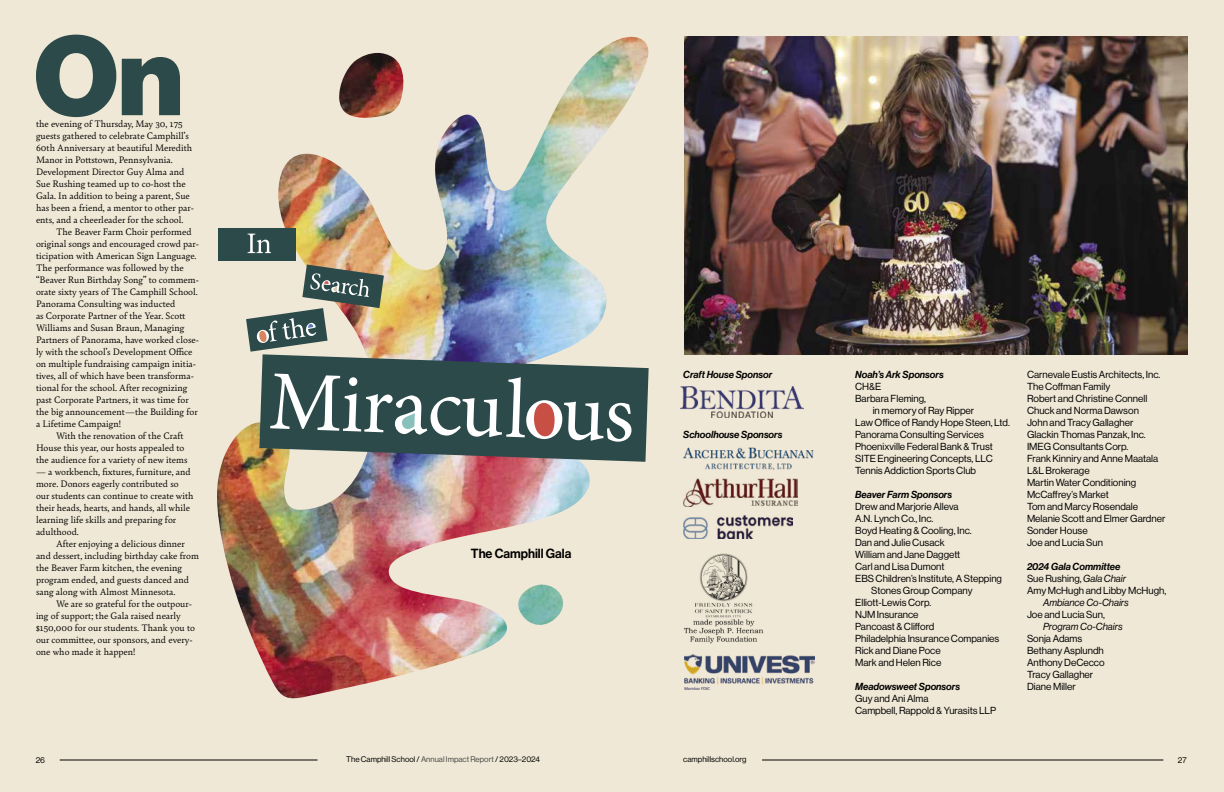
<style>
.page{position:relative;width:1224px;height:792px;background:#f0e8d6}
.page>*{position:absolute;margin:0;border:0;box-sizing:border-box;transform-origin:0 0}
.t1{font:110.7px "N Haas Grotesk DS Pro 95 Blk";color:#2d4a4b}
.t2{font:13px "N Haas Grotesk DS Pro 65 Md";color:#000}
.t3{font:10px/12px "Bely";color:#000}
.t4{font:10px/12px "N Haas Grotesk DS Pro 55 Rg";color:#000}
.t5{font:10px "N Haas Grotesk DS Pro 66 Md It";color:#000}
.t6{font:10px "N Haas Grotesk DS Pro 56 It";color:#000}
.t7{font:8px "N Haas Grotesk DS Pro 55 Rg";color:#000}
.s1{font-family:"N Haas Grotesk DS Pro 56 It"}
.s2{color:#484848}
</style>
<div class="page">
<img style="left:684px;top:478px;width:113px;height:29px">
<img style="left:684px;top:36px;width:504px;height:319px">
<img style="left:684px;top:516px;width:108px;height:22px">
<img style="left:683px;top:553px;width:80px;height:91px">
<img style="left:684px;top:654px;width:131px;height:36px">
<img style="left:680px;top:387px;width:124px;height:30px">
<img style="left:217px;top:37px;width:432px;height:662px">
<div style="left:218px;top:228px;width:78px;height:33px;background:#2d4a4b"></div>
<img style="left:259px;top:354px;width:390px;height:108px">
<svg style="left:270px;top:373px;width:362px;height:69px;background:#5e7272"></svg>
<svg style="left:246px;top:265px;width:138px;height:87px"></svg>
<svg style="left:248px;top:234px;width:23px;height:19px"></svg>
<img style="left:683px;top:447px;width:131px;height:23px">
<hr style="left:762px;top:760px;width:401px;height:1px;background:#000">
<hr style="left:60px;top:760px;width:258px;height:1px;background:#000">
<h1 class="t1" style="left:34px;top:11px;width:151px">On</h1>
<p class="t3" style="left:36px;top:117px;width:159px">the evening of Thursday, May 30, 175 guests gathered to celebrate Camphill’s 60th Anniversary at beautiful Meredith Manor in Pottstown, Pennsylvania.<br>Development Director Guy Alma and Sue Rushing teamed up to co-host the Gala. In addition to being a parent, Sue has been a friend, a mentor to other par&shy;ents, and a cheerleader for the school.</p>
<p class="t3" style="left:56px;top:225px;width:137px">The Beaver Farm Choir performed</p>
<p class="t3" style="left:36px;top:237px;width:165px">original songs and encouraged crowd par-</p>
<p class="t3" style="left:36px;top:249px;width:162px">ticipation with American Sign Language.</p>
<p class="t3" style="left:36px;top:261px;width:149px">The performance was followed by the</p>
<p class="t3" style="left:36px;top:273px;width:165px">“Beaver Run Birthday Song” to commem-</p>
<p class="t3" style="left:36px;top:285px;width:163px">orate sixty years of The Camphill School.</p>
<p class="t3" style="left:36px;top:297px;width:141px">Panorama Consulting was inducted</p>
<p class="t3" style="left:36px;top:309px;width:151px">as Corporate Partner of the Year. Scott</p>
<p class="t3" style="left:36px;top:321px;width:150px">Williams and Susan Braun, Managing</p>
<p class="t3" style="left:36px;top:333px;width:165px">Partners of Panorama, have worked close-</p>
<p class="t3" style="left:36px;top:345px;width:158px">ly with the school’s Development Office</p>
<p class="t3" style="left:36px;top:357px;width:162px">on multiple fundraising campaign initia-</p>
<p class="t3" style="left:36px;top:369px;width:159px">tives, all of which have been transforma-</p>
<p class="t3" style="left:36px;top:381px;width:153px">tional for the school. After recognizing</p>
<p class="t3" style="left:36px;top:393px;width:154px">past Corporate Partners, it was time for</p>
<p class="t3" style="left:36px;top:405px;width:163px">the big announcement—the Building for</p>
<p class="t3" style="left:36px;top:417px;width:87px">a Lifetime Campaign!</p>
<p class="t3" style="left:56px;top:429px;width:129px">With the renovation of the Craft</p>
<p class="t3" style="left:36px;top:441px;width:150px">House this year, our hosts appealed to</p>
<p class="t3" style="left:36px;top:453px;width:153px">the audience for a variety of new items</p>
<p class="t3" style="left:36px;top:465px;width:159px">— a workbench, fixtures, furniture, and more. Donors eagerly contributed so our students can continue to create with their heads, hearts, and hands, all while learning life skills and preparing for adulthood.</p>
<p class="t3" style="left:36px;top:537px;width:164px;text-indent:20px">After enjoying a delicious dinner and dessert, including birthday cake from the Beaver Farm kitchen, the evening program ended, and guests danced and sang along with Almost Minnesota.</p>
<p class="t3" style="left:36px;top:597px;width:161px;text-indent:20px">We are so grateful for the outpour&shy;ing of support; the Gala raised nearly $150,000 for our students. Thank you to our committee, our sponsors, and every&shy;one who made it happen!</p>
<h2 class="t2" style="left:471px;top:546px;width:102px">The Camphill Gala</h2>
<p class="t5" style="left:683px;top:369px;width:90px">Craft House Sponsor</p>
<p class="t5" style="left:683px;top:429px;width:101px">Schoolhouse Sponsors</p>
<p class="t5" style="left:855px;top:369px;width:90px">Noah’s Ark Sponsors</p>
<p class="t4" style="left:855px;top:381px;width:28px">CH&amp;E</p>
<p class="t4" style="left:855px;top:393px;width:72px">Barbara Fleming,</p>
<p class="t4" style="left:873px;top:405px;width:103px">in memory of Ray Ripper</p>
<p class="t4" style="left:855px;top:417px;width:156px">Law Office of Randy Hope Steen, Ltd.</p>
<p class="t4" style="left:855px;top:429px;width:130px">Panorama Consulting Services</p>
<p class="t4" style="left:855px;top:441px;width:139px">Phoenixville Federal Bank &amp; Trust</p>
<p class="t4" style="left:855px;top:453px;width:139px">SITE Engineering Concepts, LLC</p>
<p class="t4" style="left:855px;top:465px;width:122px">Tennis Addiction Sports Club</p>
<p class="t5" style="left:855px;top:489px;width:99px">Beaver Farm Sponsors</p>
<p class="t4" style="left:855px;top:501px;width:105px">Drew and Marjorie Alleva</p>
<p class="t4" style="left:855px;top:513px;width:80px">A.N. Lynch Co., Inc.</p>
<p class="t4" style="left:855px;top:525px;width:118px">Boyd Heating &amp; Cooling, Inc.</p>
<p class="t4" style="left:855px;top:537px;width:91px">Dan and Julie Cusack</p>
<p class="t4" style="left:855px;top:549px;width:107px">William and Jane Daggett</p>
<p class="t4" style="left:855px;top:561px;width:91px">Carl and Lisa Dumont</p>
<p class="t4" style="left:855px;top:573px;width:148px">EBS Children’s Institute, A Stepping</p>
<p class="t4" style="left:871px;top:585px;width:103px">Stones Group Company</p>
<p class="t4" style="left:855px;top:597px;width:78px">Elliott-Lewis Corp.</p>
<p class="t4" style="left:855px;top:609px;width:65px">NJM Insurance</p>
<p class="t4" style="left:855px;top:621px;width:81px">Pancoast &amp; Clifford</p>
<p class="t4" style="left:855px;top:633px;width:146px">Philadelphia Insurance Companies</p>
<p class="t4" style="left:855px;top:645px;width:87px">Rick and Diane Poce</p>
<p class="t4" style="left:855px;top:657px;width:88px">Mark and Helen Rice</p>
<p class="t5" style="left:855px;top:681px;width:107px">Meadowsweet Sponsors</p>
<p class="t4" style="left:855px;top:693px;width:143px">Guy and Ani Alma<br>Campbell, Rappold &amp; Yurasits LLP</p>
<p class="t4" style="left:1027px;top:369px;width:140px">Carnevale Eustis Architects, Inc.<br>The Coffman Family<br>Robert and Christine Connell<br>Chuck and Norma Dawson<br>John and Tracy Gallagher<br>Glackin Thomas Panzak, Inc.<br>IMEG Consultants Corp.<br>Frank Kinniry and Anne Maatala<br>L&amp;L Brokerage<br>Martin Water Conditioning<br>McCaffrey’s Market<br>Tom and Marcy Rosendale<br>Melanie Scott and Elmer Gardner<br>Sonder House<br>Joe and Lucia Sun</p>
<p class="t5" style="left:1027px;top:561px;width:95px">2024 Gala Committee</p>
<p class="t4" style="left:1027px;top:573px;width:141px">Sue Rushing, <span class="s1">Gala Chair<br></span>Amy McHugh and Libby McHugh,</p>
<p class="t6" style="left:1043px;top:597px;width:87px">Ambiance Co-Chairs</p>
<p class="t4" style="left:1027px;top:609px;width:79px">Joe and Lucia Sun,</p>
<p class="t6" style="left:1043px;top:621px;width:81px">Program Co-Chairs</p>
<p class="t4" style="left:1027px;top:633px;width:79px">Sonja Adams<br>Bethany Asplundh<br>Anthony DeCecco<br>Tracy Gallagher<br>Diane Miller</p>
<p class="t7" style="left:36px;top:755px;width:11px">26</p>
<p class="t7" style="left:346px;top:755px;width:195px">The Camphill School / <span class="s2">Annual Impact Report</span> / 2023–2024</p>
<p class="t7" style="left:683px;top:755px;width:65px">camphillschool.org</p>
<p class="t7" style="left:1178px;top:755px;width:10px">27</p>
</div>
